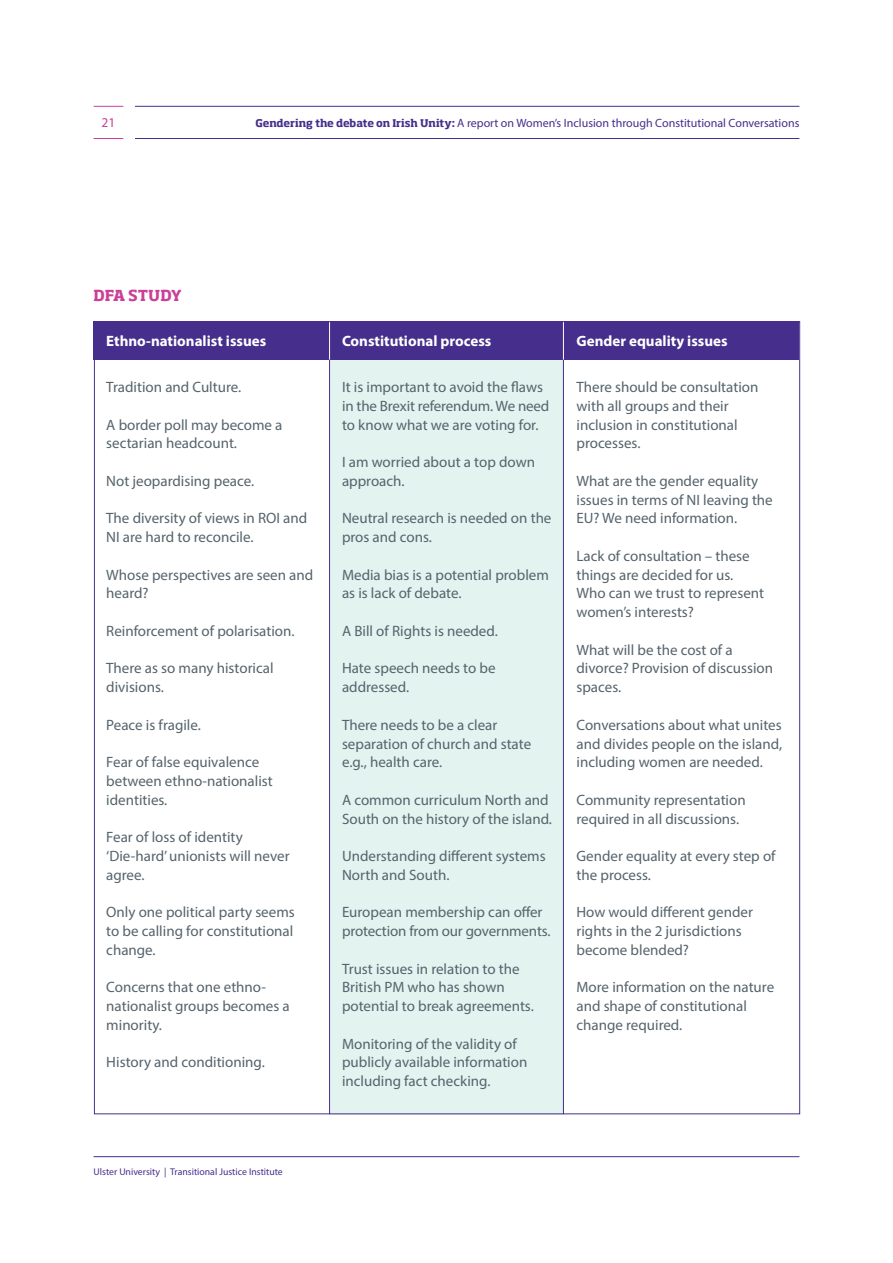
<style>
.page{position:relative;width:893px;height:1263px;background:#fff}
.page>*{position:absolute;margin:0;border:0;box-sizing:border-box;transform-origin:0 0}
.t1{font:15px/18.8px "Myriad Pro";color:#55636c}
.t2{font:700 15px "Myriad Pro";color:#fff}
.t3{font:700 15px "Soho Pro";letter-spacing:-.02em;color:#cb3f97}
.t4{font:13.5px "Myriad Pro";color:#cb3f97}
.t5{font:12px "Myriad Pro";color:#462e8c}
.t6{font:9.75px "Myriad Pro";color:#462e8c}
.s1{font-family:"Soho Pro";font-weight:700;font-size:10.5px}
</style>
<div class="page">
<div style="left:329px;top:340px;width:235px;height:774px;background:#e3f3f0"></div>
<svg style="left:94px;top:106px;width:29px;height:1px"></svg>
<svg style="left:94px;top:138px;width:29px;height:1px"></svg>
<hr style="left:94px;top:1156px;width:705px;height:1px;background:#462e8c">
<hr style="left:135px;top:106px;width:664px;height:1px;background:#462e8c">
<hr style="left:135px;top:138px;width:664px;height:1px;background:#462e8c">
<div style="left:94px;top:321px;width:705px;height:39px;background:#462e8c"></div>
<hr style="left:329px;top:321px;width:1px;height:793px;background:#462e8c">
<hr style="left:563px;top:321px;width:1px;height:793px;background:#462e8c">
<hr style="left:329px;top:321px;width:1px;height:39px;background:#fff">
<hr style="left:563px;top:321px;width:1px;height:39px;background:#fff">
<p class="t4" style="left:101px;top:115px;width:15px">21</p>
<p class="t5" style="left:255px;top:115px;width:545px"><span class="s1">Gendering the debate on Irish Unity:</span> A report on Women’s Inclusion through Constitutional Conversations</p>
<p class="t3" style="left:94px;top:284px;width:90px">DFA STUDY</p>
<p class="t2" style="left:106px;top:331px;width:161px">Ethno-nationalist issues</p>
<p class="t2" style="left:342px;top:331px;width:151px">Constitutional process</p>
<p class="t2" style="left:576px;top:331px;width:153px">Gender equality issues</p>
<p class="t1" style="left:106px;top:378px;width:136px">Tradition and Culture.</p>
<p class="t1" style="left:106px;top:415px;width:178px">A border poll may become a sectarian headcount.</p>
<p class="t1" style="left:106px;top:471px;width:149px">Not jeopardising peace.</p>
<p class="t1" style="left:106px;top:509px;width:202px">The diversity of views in ROI and<br>NI are hard to reconcile.</p>
<p class="t1" style="left:106px;top:565px;width:209px">Whose perspectives are seen and heard?</p>
<p class="t1" style="left:106px;top:621px;width:190px">Reinforcement of polarisation.</p>
<p class="t1" style="left:106px;top:659px;width:169px">There as so many historical divisions.</p>
<p class="t1" style="left:106px;top:715px;width:96px">Peace is fragile.</p>
<p class="t1" style="left:106px;top:753px;width:168px">Fear of false equivalence between ethno-nationalist identities.</p>
<p class="t1" style="left:106px;top:828px;width:138px">Fear of loss of identity</p>
<p class="t1" style="left:106px;top:846px;width:185px">‘Die-hard’ unionists will never agree.</p>
<p class="t1" style="left:106px;top:903px;width:190px;text-align:justify">Only one political party seems to be calling for constitutional change.</p>
<p class="t1" style="left:106px;top:978px;width:185px">Concerns that one ethno&shy;nationalist groups becomes a minority.</p>
<p class="t1" style="left:106px;top:1053px;width:160px">History and conditioning.</p>
<p class="t1" style="left:342px;top:378px;width:209px">It is important to avoid the flaws in the Brexit referendum. We need to know what we are voting for.</p>
<p class="t1" style="left:342px;top:453px;width:195px">I am worried about a top down approach.</p>
<p class="t1" style="left:342px;top:509px;width:211px">Neutral research is needed on the pros and cons.</p>
<p class="t1" style="left:342px;top:565px;width:208px">Media bias is a potential problem as is lack of debate.</p>
<p class="t1" style="left:342px;top:621px;width:157px">A Bill of Rights is needed.</p>
<p class="t1" style="left:342px;top:659px;width:155px">Hate speech needs to be addressed.</p>
<p class="t1" style="left:342px;top:715px;width:191px">There needs to be a clear separation of church and state e.g., health care.</p>
<p class="t1" style="left:342px;top:790px;width:212px">A common curriculum North and<br>South on the history of the island.</p>
<p class="t1" style="left:342px;top:846px;width:205px">Understanding different systems<br>North and South.</p>
<p class="t1" style="left:342px;top:903px;width:210px">European membership can offer protection from our governments.</p>
<p class="t1" style="left:342px;top:959px;width:193px">Trust issues in relation to the<br>British PM who has shown potential to break agreements.</p>
<p class="t1" style="left:342px;top:1034px;width:187px">Monitoring of the validity of publicly available information including fact checking.</p>
<p class="t1" style="left:576px;top:378px;width:183px">There should be consultation with all groups and their inclusion in constitutional processes.</p>
<p class="t1" style="left:576px;top:471px;width:198px">What are the gender equality issues in terms of NI leaving the<br>EU? We need information.</p>
<p class="t1" style="left:576px;top:546px;width:175px">Lack of consultation – these things are decided for us.</p>
<p class="t1" style="left:576px;top:584px;width:189px">Who can we trust to represent women’s interests?</p>
<p class="t1" style="left:576px;top:640px;width:198px">What will be the cost of a divorce? Provision of discussion spaces.</p>
<p class="t1" style="left:576px;top:715px;width:207px;text-align:justify">Conversations about what unites and divides people on the island, including women are needed.</p>
<p class="t1" style="left:576px;top:790px;width:171px">Community representation required in all discussions.</p>
<p class="t1" style="left:576px;top:846px;width:201px">Gender equality at every step of the process.</p>
<p class="t1" style="left:576px;top:903px;width:178px">How would different gender rights in the 2 jurisdictions become blended?</p>
<p class="t1" style="left:576px;top:978px;width:199px">More information on the nature and shape of constitutional change required.</p>
<p class="t6" style="left:94px;top:1165px;width:191px">Ulster University | Transitional Justice Institute</p>
</div>
